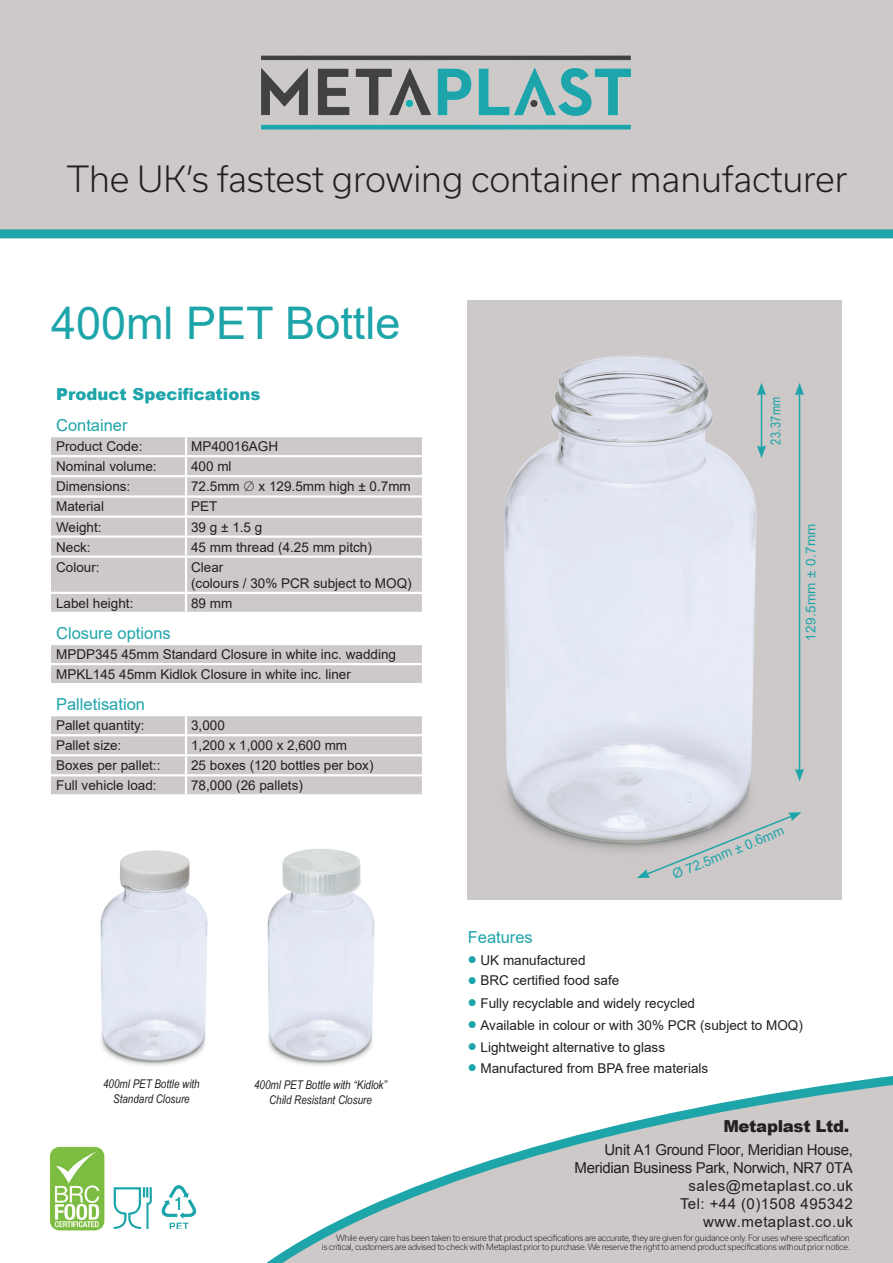
<style>
.page{position:relative;width:893px;height:1263px;background:#fff}
.page>*{position:absolute;margin:0;border:0;box-sizing:border-box;transform-origin:0 0}
.t1{font:45px "Arial";color:#1ea5aa}
.t2{font:300 34.5px "Usual";letter-spacing:-.005em;color:#231f20}
.t3{font:16.5px "Arial";color:#1ea5aa}
.t4{font:900 16.5px "Arial";color:#1ea5aa}
.t5{font:900 16.5px "Arial";letter-spacing:-.02em;color:#231f20}
.t6{font:15px/18px "Arial";letter-spacing:-.02em;color:#231f20;text-align:right}
.t7{font:15px/18px "Arial";letter-spacing:.03em;color:#231f20;text-align:right}
.t8{font:13.5px/16.2px "Arial";color:#231f20}
.t9{font:13.5px "Arial";letter-spacing:.025em;color:#1ea5aa}
.t10{font:13.5px "Arial Narrow";letter-spacing:.025em;color:#1ea5aa}
.t11{font:italic 12px/14.4px "Arial Narrow";color:#231f20;text-align:center}
.t12{font:300 8.25px/9px "Usual";letter-spacing:-.035em;color:#231f20;text-align:right}
.s1{font-family:"Museo Sans 100"}
.s2{color:#1ea5aa}
</style>
<div class="page">
<svg style="left:266px;top:1076px;width:627px;height:187px"></svg>
<img style="left:468px;top:300px;width:374px;height:590px">
<img style="left:100px;top:850px;width:108px;height:216px">
<img style="left:266px;top:849px;width:116px;height:231px">
<img style="left:49px;top:1146px;width:56px;height:85px">
<img style="left:161px;top:1185px;width:36px;height:44px">
<img style="left:113px;top:1187px;width:39px;height:42px">
<hr style="left:799px;top:393px;width:1px;height:378px;background:#1ea5aa">
<svg style="left:795px;top:383px;width:9px;height:12px"></svg>
<svg style="left:795px;top:769px;width:9px;height:12px"></svg>
<hr style="left:761px;top:393px;width:1px;height:55px;background:#1ea5aa">
<svg style="left:757px;top:383px;width:9px;height:12px"></svg>
<svg style="left:757px;top:446px;width:9px;height:12px"></svg>
<div style="left:0;top:0;width:893px;height:238px;background:#cdc9c8"></div>
<img style="left:259px;top:53px;width:375px;height:79px">
<svg style="left:51px;top:437px;width:371px;height:357px;fill:#cdc9c8"></svg>
<hr style="left:51px;top:455px;width:135px;height:2px;background:#fff">
<hr style="left:186px;top:455px;width:238px;height:2px;background:#fff">
<hr style="left:51px;top:475px;width:135px;height:2px;background:#fff">
<hr style="left:186px;top:475px;width:238px;height:2px;background:#fff">
<hr style="left:51px;top:495px;width:135px;height:3px;background:#fff">
<hr style="left:186px;top:495px;width:238px;height:3px;background:#fff">
<hr style="left:51px;top:515px;width:135px;height:3px;background:#fff">
<hr style="left:186px;top:515px;width:238px;height:3px;background:#fff">
<hr style="left:51px;top:535px;width:135px;height:3px;background:#fff">
<hr style="left:186px;top:535px;width:238px;height:3px;background:#fff">
<svg style="left:185px;top:437px;width:2px;height:118px"></svg>
<hr style="left:51px;top:555px;width:135px;height:3px;background:#fff">
<hr style="left:186px;top:555px;width:238px;height:3px;background:#fff">
<hr style="left:185px;top:558px;width:2px;height:34px;background:#fff">
<hr style="left:51px;top:592px;width:135px;height:2px;background:#fff">
<hr style="left:186px;top:592px;width:238px;height:2px;background:#fff">
<svg style="left:185px;top:594px;width:2px;height:18px"></svg>
<hr style="left:51px;top:612px;width:135px;height:2px;background:#fff">
<hr style="left:186px;top:612px;width:238px;height:2px;background:#fff">
<hr style="left:51px;top:643px;width:135px;height:2px;background:#fff">
<hr style="left:186px;top:643px;width:238px;height:2px;background:#fff">
<hr style="left:51px;top:663px;width:135px;height:2px;background:#fff">
<hr style="left:186px;top:663px;width:238px;height:2px;background:#fff">
<hr style="left:51px;top:683px;width:135px;height:2px;background:#fff">
<hr style="left:186px;top:683px;width:238px;height:2px;background:#fff">
<hr style="left:185px;top:685px;width:2px;height:29px;background:#fff">
<hr style="left:51px;top:714px;width:135px;height:2px;background:#fff">
<hr style="left:186px;top:714px;width:238px;height:2px;background:#fff">
<hr style="left:51px;top:734px;width:135px;height:2px;background:#fff">
<hr style="left:186px;top:734px;width:238px;height:2px;background:#fff">
<hr style="left:51px;top:754px;width:135px;height:2px;background:#fff">
<hr style="left:186px;top:754px;width:238px;height:2px;background:#fff">
<hr style="left:51px;top:774px;width:135px;height:2px;background:#fff">
<hr style="left:186px;top:774px;width:238px;height:2px;background:#fff">
<svg style="left:185px;top:716px;width:2px;height:78px"></svg>
<svg style="left:637px;top:812px;width:164px;height:66px;background:#c5c7c8"></svg>
<h2 class="t2" style="left:67px;top:160px;width:782px">The UK’s fastest growing container manufacturer</h2>
<h1 class="t1" style="left:51px;top:292px;width:351px">400ml PET Bottle</h1>
<p class="t4" style="left:56px;top:382px;width:206px">Product Specifications</p>
<p class="t3" style="left:56px;top:414px;width:73px">Container</p>
<p class="t8" style="left:56px;top:438px;width:88px">Product Code:</p>
<p class="t8" style="left:191px;top:438px;width:89px">MP40016AGH</p>
<p class="t8" style="left:56px;top:458px;width:102px">Nominal volume:</p>
<p class="t8" style="left:191px;top:458px;width:42px">400 ml</p>
<p class="t8" style="left:56px;top:478px;width:76px">Dimensions:</p>
<p class="t8" style="left:191px;top:478px;width:221px">72.5mm <span class="s1">Ø</span> x 129.5mm high ± 0.7mm</p>
<p class="t8" style="left:56px;top:499px;width:50px">Material</p>
<p class="t8" style="left:191px;top:499px;width:28px">PET</p>
<p class="t8" style="left:56px;top:519px;width:47px">Weight:</p>
<p class="t8" style="left:191px;top:519px;width:73px">39 g ± 1.5 g</p>
<p class="t8" style="left:56px;top:539px;width:36px">Neck:</p>
<p class="t8" style="left:191px;top:539px;width:182px">45 mm thread (4.25 mm pitch)</p>
<p class="t8" style="left:56px;top:559px;width:45px">Colour:</p>
<p class="t8" style="left:191px;top:559px;width:222px">Clear<br>(colours / 30% PCR subject to MOQ)</p>
<p class="t8" style="left:56px;top:595px;width:79px">Label height:</p>
<p class="t8" style="left:191px;top:595px;width:43px">89 mm</p>
<p class="t3" style="left:56px;top:622px;width:116px">Closure options</p>
<p class="t8" style="left:56px;top:644px;width:341px;line-height:20.1px">MPDP345 45mm Standard Closure in white inc. wadding<br>MPKL145 45mm Kidlok Closure in white inc. liner</p>
<p class="t3" style="left:56px;top:693px;width:90px">Palletisation</p>
<p class="t8" style="left:56px;top:717px;width:90px">Pallet quantity:</p>
<p class="t8" style="left:191px;top:717px;width:35px">3,000</p>
<p class="t8" style="left:56px;top:737px;width:67px">Pallet size:</p>
<p class="t8" style="left:191px;top:737px;width:158px">1,200 x 1,000 x 2,600 mm</p>
<p class="t8" style="left:56px;top:757px;width:106px">Boxes per pallet::</p>
<p class="t8" style="left:191px;top:757px;width:184px">25 boxes (120 bottles per box)</p>
<p class="t8" style="left:56px;top:777px;width:102px">Full vehicle load:</p>
<p class="t8" style="left:191px;top:777px;width:113px">78,000 (26 pallets)</p>
<p class="t11" style="left:103px;top:1077px;width:98px">400ml PET Bottle with<br>Standard Closure</p>
<p class="t11" style="left:254px;top:1078px;width:134px">400ml PET Bottle with “Kidlok”<br>Child Resistant Closure</p>
<p class="t10" style="left:766px;top:444px;width:50px;rotate:-90deg">23.37mm</p>
<p class="t9" style="left:801px;top:641px;width:119px;rotate:-90deg">129.5mm ± 0.7mm</p>
<p class="t9" style="left:670px;top:866px;width:121px;rotate:-22deg">Ø 72.5mm ± 0.6mm</p>
<p class="t3" style="left:468px;top:925px;width:67px">Features</p>
<p class="t8" style="left:468px;top:952px;width:119px"><span class="s2">●</span> UK manufactured</p>
<p class="t8" style="left:468px;top:972px;width:153px"><span class="s2">●</span> BRC certified food safe</p>
<p class="t8" style="left:468px;top:995px;width:229px"><span class="s2">●</span> Fully recyclable and widely recycled</p>
<p class="t8" style="left:468px;top:1017px;width:337px"><span class="s2">●</span> Available in colour or with 30% PCR (subject to MOQ)</p>
<p class="t8" style="left:468px;top:1039px;width:199px"><span class="s2">●</span> Lightweight alternative to glass</p>
<p class="t8" style="left:468px;top:1060px;width:242px"><span class="s2">●</span> Manufactured from BPA free materials</p>
<p class="t5" style="left:723px;top:1114px;width:128px">Metaplast Ltd.</p>
<p class="t6" style="left:574px;top:1140px;width:280px">Unit A1 Ground Floor, Meridian House,<br>Meridian Business Park, Norwich, NR7 0TA</p>
<p class="t7" style="left:680px;top:1176px;width:174px">sales@metaplast.co.uk<br>Tel: +44 (0)1508 495342 www.metaplast.co.uk</p>
<p class="t12" style="left:322px;top:1234px;width:530px">While every care has been taken to ensure that product specifications are accurate, they are given for guidance only. For uses where specification<br>is critical, customers are advised to check with Metaplast prior to purchase. We reserve the right to amend product specifications without prior notice.</p>
</div>
